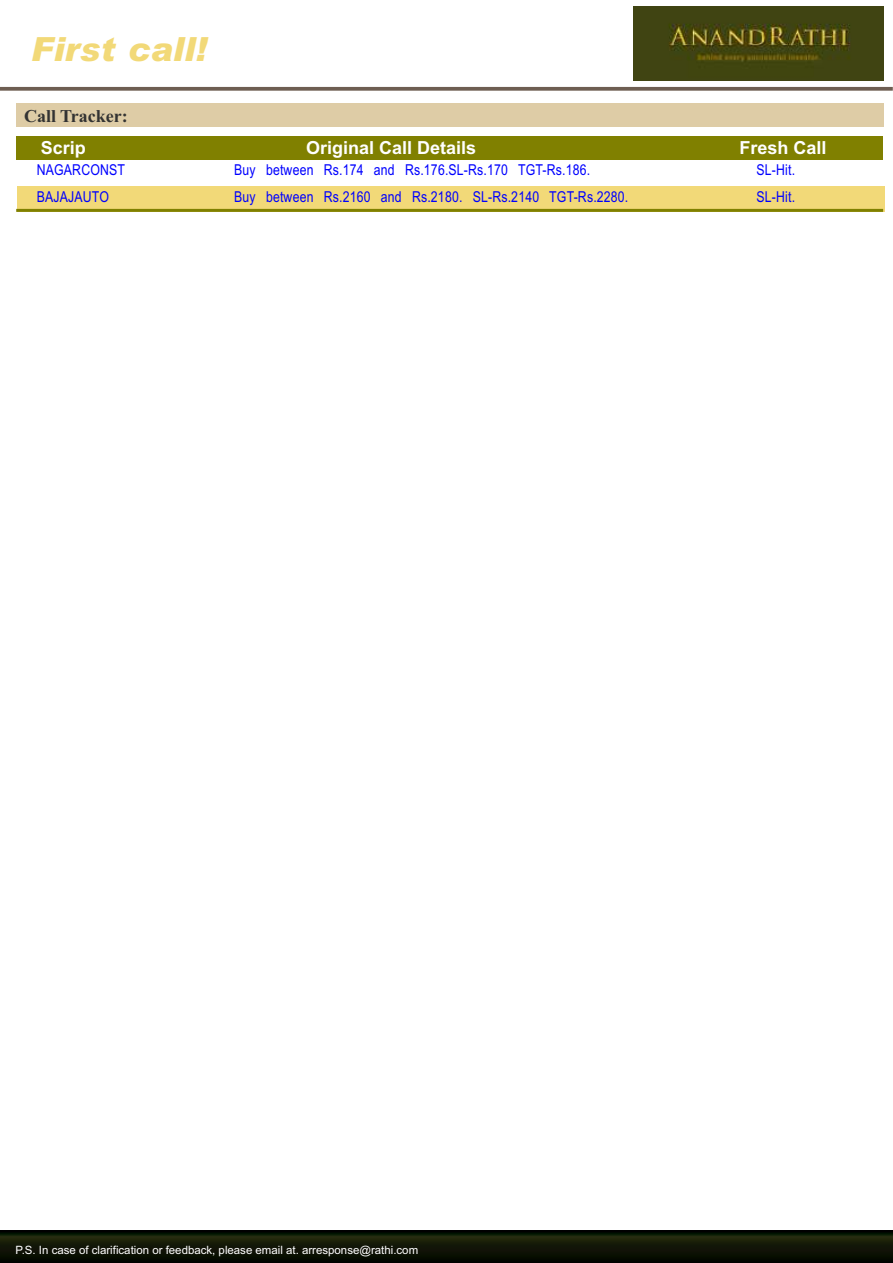
<style>
.page{position:relative;width:893px;height:1263px;background:#fff}
.page>*{position:absolute;margin:0;border:0;box-sizing:border-box;transform-origin:0 0}
.t1{font:italic 900 33.3px "Arial";letter-spacing:.005em;color:#f2d978}
.t2{font:700 18px "Arial";color:#fff}
.t3{font:700 18px "Times New Roman";color:#333}
.t4{font:15px "Arial Narrow";letter-spacing:.01em;color:#00f}
.t5{font:11.4px "Arial";color:#fff}
</style>
<div class="page">
<div style="left:18px;top:186px;width:867px;height:26px;background:#f2d978"></div>
<svg style="left:0;top:87px;width:893px;height:4px;background:#796a5f"></svg>
<svg style="left:0;top:1231px;width:893px;height:32px;background:#0f1405"></svg>
<div style="left:16px;top:103px;width:868px;height:24px;background:#decca6"></div>
<div style="left:17px;top:136px;width:866px;height:24px;background:#808000"></div>
<hr style="left:16px;top:209px;width:867px;height:3px;background:#808000">
<img style="left:634px;top:6px;width:249px;height:75px">
<h1 class="t1" style="left:31px;top:37px;width:177px">First call!</h1>
<p class="t3" style="left:24px;top:109px;width:105px">Call Tracker:</p>
<p class="t2" style="left:41px;top:141px;width:47px">Scrip</p>
<p class="t2" style="left:306px;top:141px;width:172px">Original Call Details</p>
<p class="t2" style="left:739px;top:141px;width:89px">Fresh Call</p>
<p class="t4" style="left:37px;top:164px;width:90px">NAGARCONST</p>
<p class="t4" style="left:234px;top:164px;width:358px">Buy between Rs.174 and Rs.176.SL-Rs.170 TGT-Rs.186.</p>
<p class="t4" style="left:756px;top:164px;width:40px">SL-Hit.</p>
<p class="t4" style="left:37px;top:191px;width:74px">BAJAJAUTO</p>
<p class="t4" style="left:234px;top:191px;width:396px">Buy between Rs.2160 and Rs.2180. SL-Rs.2140 TGT-Rs.2280.</p>
<p class="t4" style="left:756px;top:191px;width:40px">SL-Hit.</p>
<p class="t5" style="left:16px;top:1245px;width:404px">P.S. In case of clarification or feedback, please email at. arresponse@rathi.com</p>
</div>
